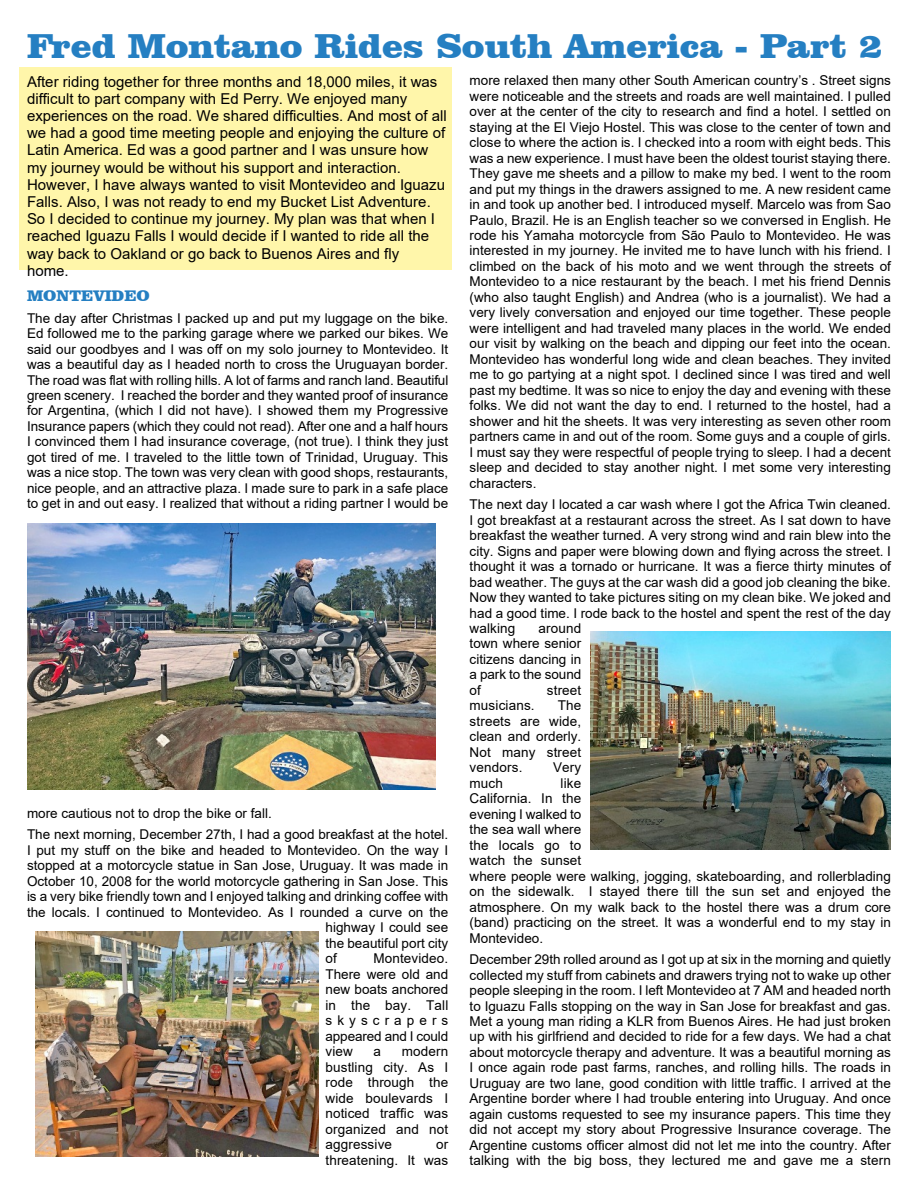
<style>
.page{position:relative;width:918px;height:1188px;background:#fff}
.page>*{position:absolute;margin:0;border:0;box-sizing:border-box;transform-origin:0 0}
.t1{font:900 35.4px "Clarendon BT";color:#257fc2;scale:1.04 1}
.t2{font:900 15.75px "Clarendon BT";color:#257fc2}
.t3{font:15px/17.2px "Arial";color:#000}
.t4{font:13.5px/15.5px "Arial";color:#000;text-align:justify}
</style>
<div class="page">
<div style="left:19px;top:68px;width:433px;height:202px;background:#fff6aa"></div>
<img style="left:27px;top:524px;width:408px;height:266px">
<img style="left:36px;top:932px;width:282px;height:224px">
<img style="left:591px;top:631px;width:300px;height:218px">
<h1 class="t1" style="left:27px;top:31px;width:824px">Fred Montano Rides South America - Part 2</h1>
<p class="t3" style="left:27px;top:74px;width:421px">After riding together for three months and 18,000 miles, it was difficult to part company with Ed Perry. We enjoyed many experiences on the road. We shared difficulties. And most of all we had a good time meeting people and enjoying the culture of Latin America. Ed was a good partner and I was unsure how my journey would be without his support and interaction.<br>However, I have always wanted to visit Montevideo and Iguazu Falls. Also, I was not ready to end my Bucket List Adventure.<br>So I decided to continue my journey. My plan was that when I reached Iguazu Falls I would decide if I wanted to ride all the way back to Oakland or go back to Buenos Aires and fly<br>home.</p>
<p class="t2" style="left:27px;top:289px;width:124px">MONTEVIDEO</p>
<p class="t4" style="left:27px;top:311px;width:423px">The day after Christmas I packed up and put my luggage on the bike.<br>Ed followed me to the parking garage where we parked our bikes. We said our goodbyes and I was off on my solo journey to Montevideo. It was a beautiful day as I headed north to cross the Uruguayan border.<br>The road was flat with rolling hills. A lot of farms and ranch land. Beautiful green scenery. I reached the border and they wanted proof of insurance for Argentina, (which I did not have). I showed them my Progressive Insurance papers (which they could not read). After one and a half hours I convinced them I had insurance coverage, (not true). I think they just got tired of me. I traveled to the little town of Trinidad, Uruguay. This was a nice stop. The town was very clean with good shops, restaurants, nice people, and an attractive plaza. I made sure to park in a safe place to get in and out easy. I realized that without a riding partner I would be</p>
<p class="t4" style="left:27px;top:804px;width:423px;line-height:21.5px">more cautious not to drop the bike or fall.<br>The next morning, December 27th, I had a good breakfast at the hotel.</p>
<p class="t4" style="left:27px;top:844px;width:423px">I put my stuff on the bike and headed to Montevideo. On the way I</p>
<p class="t4" style="left:27px;top:859px;width:423px">stopped at a motorcycle statue in San Jose, Uruguay. It was made in</p>
<p class="t4" style="left:27px;top:875px;width:423px">October 10, 2008 for the world motorcycle gathering in San Jose. This</p>
<p class="t4" style="left:27px;top:890px;width:423px">is a very bike friendly town and I enjoyed talking and drinking coffee with</p>
<p class="t4" style="left:27px;top:906px;width:423px">the locals. I continued to Montevideo. As I rounded a curve on the</p>
<p class="t4" style="left:326px;top:921px;width:124px">highway I could see</p>
<p class="t4" style="left:326px;top:937px;width:124px">the beautiful port city</p>
<p class="t4" style="left:326px;top:952px;width:13px">of</p>
<p class="t4" style="left:326px;top:952px;width:124px;text-indent:48px">Montevideo.<br>There were old and new boats anchored in the bay. Tall skyscrapers appeared and I could view</p>
<p class="t4" style="left:326px;top:1045px;width:124px;text-indent:76px">modern bustling city. As I rode through the wide boulevards I noticed traffic was organized and not aggressive</p>
<p class="t4" style="left:374px;top:1045px;width:9px">a</p>
<p class="t4" style="left:326px;top:1138px;width:124px;text-align:right">or<br>threatening. It was</p>
<p class="t4" style="left:470px;top:74px;width:423px">more relaxed then many other South American country’s . Street signs were noticeable and the streets and roads are well maintained. I pulled over at the center of the city to research and find a hotel. I settled on staying at the El Viejo Hostel. This was close to the center of town and close to where the action is. I checked into a room with eight beds. This was a new experience. I must have been the oldest tourist staying there.<br>They gave me sheets and a pillow to make my bed. I went to the room and put my things in the drawers assigned to me. A new resident came in and took up another bed. I introduced myself. Marcelo was from Sao Paulo, Brazil. He is an English teacher so we conversed in English. He rode his Yamaha motorcycle from São Paulo to Montevideo. He was interested in my journey. He invited me to have lunch with his friend. I climbed on the back of his moto and we went through the streets of Montevideo to a nice restaurant by the beach. I met his friend Dennis (who also taught English) and Andrea (who is a journalist). We had a very lively conversation and enjoyed our time together. These people were intelligent and had traveled many places in the world. We ended our visit by walking on the beach and dipping our feet into the ocean.<br>Montevideo has wonderful long wide and clean beaches. They invited me to go partying at a night spot. I declined since I was tired and well past my bedtime. It was so nice to enjoy the day and evening with these folks. We did not want the day to end. I returned to the hostel, had a shower and hit the sheets. It was very interesting as seven other room partners came in and out of the room. Some guys and a couple of girls.<br>I must say they were respectful of people trying to sleep. I had a decent sleep and decided to stay another night. I met some very interesting characters.</p>
<p class="t4" style="left:470px;top:498px;width:423px">The next day I located a car wash where I got the Africa Twin cleaned.<br>I got breakfast at a restaurant across the street. As I sat down to have breakfast the weather turned. A very strong wind and rain blew into the city. Signs and paper were blowing down and flying across the street. I thought it was a tornado or hurricane. It was a fierce thirty minutes of bad weather. The guys at the car wash did a good job cleaning the bike.<br>Now they wanted to take pictures siting on my clean bike. We joked and had a good time. I rode back to the hostel and spent the rest of the day walking</p>
<p class="t4" style="left:470px;top:622px;width:113px;text-indent:69px">around town where senior citizens dancing in a park to the sound of</p>
<p class="t4" style="left:547px;top:684px;width:36px">street</p>
<p class="t4" style="left:470px;top:699px;width:113px;text-indent:88px">The streets are wide, clean and orderly.<br>Not many street vendors.</p>
<p class="t4" style="left:470px;top:699px;width:67px">musicians.</p>
<p class="t4" style="left:553px;top:761px;width:30px">Very</p>
<p class="t4" style="left:470px;top:777px;width:423px;text-align:left;text-indent:91px">like<br>California. In the<br>evening I walked to<br>the sea wall where<br>the locals go to<br>watch the sunset<br>where people were walking, jogging, skateboarding, and rollerblading on the sidewalk. I stayed there till the sun set and enjoyed the atmosphere. On my walk back to the hostel there was a drum core (band) practicing on the street. It was a wonderful end to my stay in Montevideo.</p>
<p class="t4" style="left:470px;top:953px;width:423px">December 29th rolled around as I got up at six in the morning and quietly collected my stuff from cabinets and drawers trying not to wake up other people sleeping in the room. I left Montevideo at 7 AM and headed north to Iguazu Falls stopping on the way in San Jose for breakfast and gas.<br>Met a young man riding a KLR from Buenos Aires. He had just broken up with his girlfriend and decided to ride for a few days. We had a chat about motorcycle therapy and adventure. It was a beautiful morning as I once again rode past farms, ranches, and rolling hills. The roads in Uruguay are two lane, good condition with little traffic. I arrived at the Argentine border where I had trouble entering into Uruguay. And once again customs requested to see my insurance papers. This time they did not accept my story about Progressive Insurance coverage. The Argentine customs officer almost did not let me into the country. After talking with the big boss, they lectured me and gave me a stern</p>
<p class="t4" style="left:470px;top:777px;width:35px">much</p>
</div>
